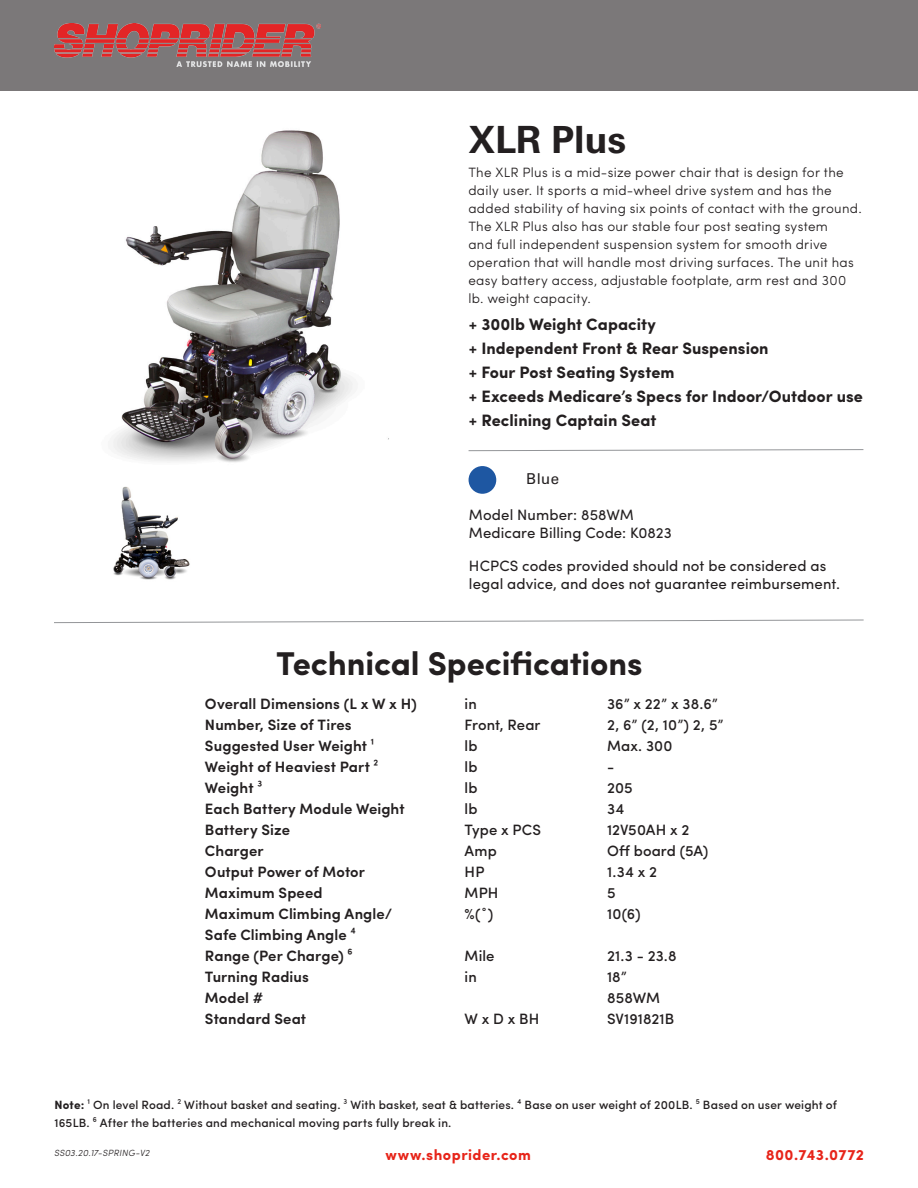
<style>
.page{position:relative;width:918px;height:1188px;background:#fff}
.page>*{position:absolute;margin:0;border:0;box-sizing:border-box;transform-origin:0 0}
.Unit_H1{font:700 37.5px "Univers LT Std";color:#231f20}
.t1{font:700 33px "Sofia Pro";letter-spacing:-.005em;color:#231f20}
.key_points{font:700 16.5px "Sofia Pro";letter-spacing:.005em;color:#231f20}
.tech_specs{font:600 15px "Sofia Pro";letter-spacing:.005em;color:#231f20}
.tech_copy{font:500 15px "Sofia Pro";letter-spacing:.005em;color:#231f20}
.t2{font:15px/18px "Sofia Pro";letter-spacing:.005em;color:#231f20}
.t3{font:700 15px "Sofia Pro";letter-spacing:.03em;color:#e72419}
.unit_colors{font:15px "Univers LT Std";color:#231f20}
.t4{font:300 13.5px/18px "Sofia Pro";letter-spacing:.02em;color:#231f20}
.t5{font:500 12px/18px "Sofia Pro";letter-spacing:.015em;color:#231f20}
.t6{font:italic 300 9px "Sofia Pro";letter-spacing:.025em;color:#231f20}
.s1{font-weight:700}
</style>
<div class="page">
<div style="left:0;top:0;width:918px;height:91px;background:#7b7879"></div>
<img style="left:54px;top:24px;width:267px;height:43px">
<svg style="left:468px;top:449px;width:396px;height:2px"></svg>
<svg style="left:54px;top:619px;width:810px;height:4px"></svg>
<img style="left:113px;top:130px;width:276px;height:332px">
<img style="left:113px;top:486px;width:77px;height:94px">
<div style="left:469px;top:466px;width:27px;height:28px;background:#1e57a2;border-radius:50%"></div>
<p class="Unit_H1" style="left:469px;top:118px;width:159px">XLR Plus</p>
<p class="t4" style="left:468px;top:162px;width:395px">The XLR Plus is a mid-size power chair that is design for the daily user. It sports a mid-wheel drive system and has the added stability of having six points of contact with the ground.<br>The XLR Plus also has our stable four post seating system<br>and full independent suspension system for smooth drive operation that will handle most driving surfaces. The unit has easy battery access, adjustable footplate, arm rest and 300 lb. weight capacity.</p>
<p class="key_points" style="left:469px;top:312px;width:189px">+ 300lb Weight Capacity</p>
<p class="key_points" style="left:469px;top:336px;width:301px">+ Independent Front &amp; Rear Suspension</p>
<p class="key_points" style="left:469px;top:360px;width:207px">+ Four Post Seating System</p>
<p class="key_points" style="left:469px;top:384px;width:396px">+ Exceeds Medicare’s Specs for Indoor/Outdoor use</p>
<p class="key_points" style="left:469px;top:408px;width:189px">+ Reclining Captain Seat</p>
<p class="unit_colors" style="left:526px;top:470px;width:34px">Blue</p>
<p class="t2" style="left:469px;top:505px;width:167px">Model Number: 858WM</p>
<p class="t2" style="left:469px;top:523px;width:204px">Medicare Billing Code: K0823</p>
<p class="t2" style="left:469px;top:555px;width:373px">HCPCS codes provided should not be considered as legal advice, and does not guarantee reimbursement.</p>
<p class="t1" style="left:276px;top:638px;width:368px">Technical Specifications</p>
<p class="tech_specs" style="left:205px;top:692px;width:213px">Overall Dimensions (L x W x H)</p>
<p class="tech_specs" style="left:205px;top:713px;width:148px">Number, Size of Tires</p>
<p class="tech_specs" style="left:205px;top:734px;width:171px">Suggested User Weight ¹</p>
<p class="tech_specs" style="left:205px;top:755px;width:175px">Weight of Heaviest Part ²</p>
<p class="tech_specs" style="left:205px;top:776px;width:59px">Weight ³</p>
<p class="tech_specs" style="left:205px;top:797px;width:201px">Each Battery Module Weight</p>
<p class="tech_specs" style="left:205px;top:818px;width:87px">Battery Size</p>
<p class="tech_specs" style="left:205px;top:839px;width:60px">Charger</p>
<p class="tech_specs" style="left:205px;top:860px;width:162px">Output Power of Motor</p>
<p class="tech_specs" style="left:205px;top:881px;width:119px">Maximum Speed</p>
<p class="tech_specs" style="left:205px;top:902px;width:189px">Maximum Climbing Angle/</p>
<p class="tech_specs" style="left:205px;top:923px;width:152px">Safe Climbing Angle ⁴</p>
<p class="tech_specs" style="left:205px;top:944px;width:149px">Range (Per Charge) ⁶</p>
<p class="tech_specs" style="left:205px;top:965px;width:105px">Turning Radius</p>
<p class="tech_specs" style="left:205px;top:986px;width:60px">Model #</p>
<p class="tech_specs" style="left:205px;top:1007px;width:103px">Standard Seat</p>
<p class="tech_copy" style="left:465px;top:693px;width:14px">in</p>
<p class="tech_copy" style="left:465px;top:714px;width:77px">Front, Rear</p>
<p class="tech_copy" style="left:465px;top:735px;width:14px">lb</p>
<p class="tech_copy" style="left:465px;top:756px;width:14px">lb</p>
<p class="tech_copy" style="left:465px;top:777px;width:14px">lb</p>
<p class="tech_copy" style="left:465px;top:798px;width:14px">lb</p>
<p class="tech_copy" style="left:465px;top:819px;width:78px">Type x PCS</p>
<p class="tech_copy" style="left:465px;top:840px;width:34px">Amp</p>
<p class="tech_copy" style="left:465px;top:861px;width:21px">HP</p>
<p class="tech_copy" style="left:465px;top:882px;width:35px">MPH</p>
<p class="tech_copy" style="left:465px;top:903px;width:30px">%(˚)</p>
<p class="tech_copy" style="left:465px;top:945px;width:32px">Mile</p>
<p class="tech_copy" style="left:465px;top:966px;width:14px">in</p>
<p class="tech_copy" style="left:465px;top:1008px;width:76px">W x D x BH</p>
<p class="tech_copy" style="left:607px;top:693px;width:112px">36” x 22” x 38.6”</p>
<p class="tech_copy" style="left:607px;top:714px;width:118px">2, 6” (2, 10”) 2, 5”</p>
<p class="tech_copy" style="left:607px;top:735px;width:67px">Max. 300</p>
<p class="tech_copy" style="left:607px;top:756px;width:9px">-</p>
<p class="tech_copy" style="left:607px;top:777px;width:27px">205</p>
<p class="tech_copy" style="left:607px;top:798px;width:19px">34</p>
<p class="tech_copy" style="left:607px;top:819px;width:84px">12V50AH x 2</p>
<p class="tech_copy" style="left:607px;top:840px;width:103px">Off board (5A)</p>
<p class="tech_copy" style="left:607px;top:861px;width:52px">1.34 x 2</p>
<p class="tech_copy" style="left:607px;top:882px;width:10px">5</p>
<p class="tech_copy" style="left:607px;top:903px;width:35px">10(6)</p>
<p class="tech_copy" style="left:607px;top:945px;width:71px">21.3 - 23.8</p>
<p class="tech_copy" style="left:607px;top:966px;width:21px">18”</p>
<p class="tech_copy" style="left:607px;top:987px;width:54px">858WM</p>
<p class="tech_copy" style="left:607px;top:1008px;width:69px">SV191821B</p>
<p class="t5" style="left:54px;top:1095px;width:784px"><span class="s1">Note:</span> ¹ On level Road. ² Without basket and seating. ³ With basket, seat &amp; batteries. ⁴ Base on user weight of 200LB. ⁵ Based on user weight of<br>165LB. ⁶ After the batteries and mechanical moving parts fully break in.</p>
<p class="t6" style="left:54px;top:1146px;width:97px">SS03.20.17-SPRING-V2</p>
<p class="t3" style="left:386px;top:1144px;width:147px">www.shoprider.com</p>
<p class="t3" style="left:766px;top:1144px;width:100px">800.743.0772</p>
</div>
